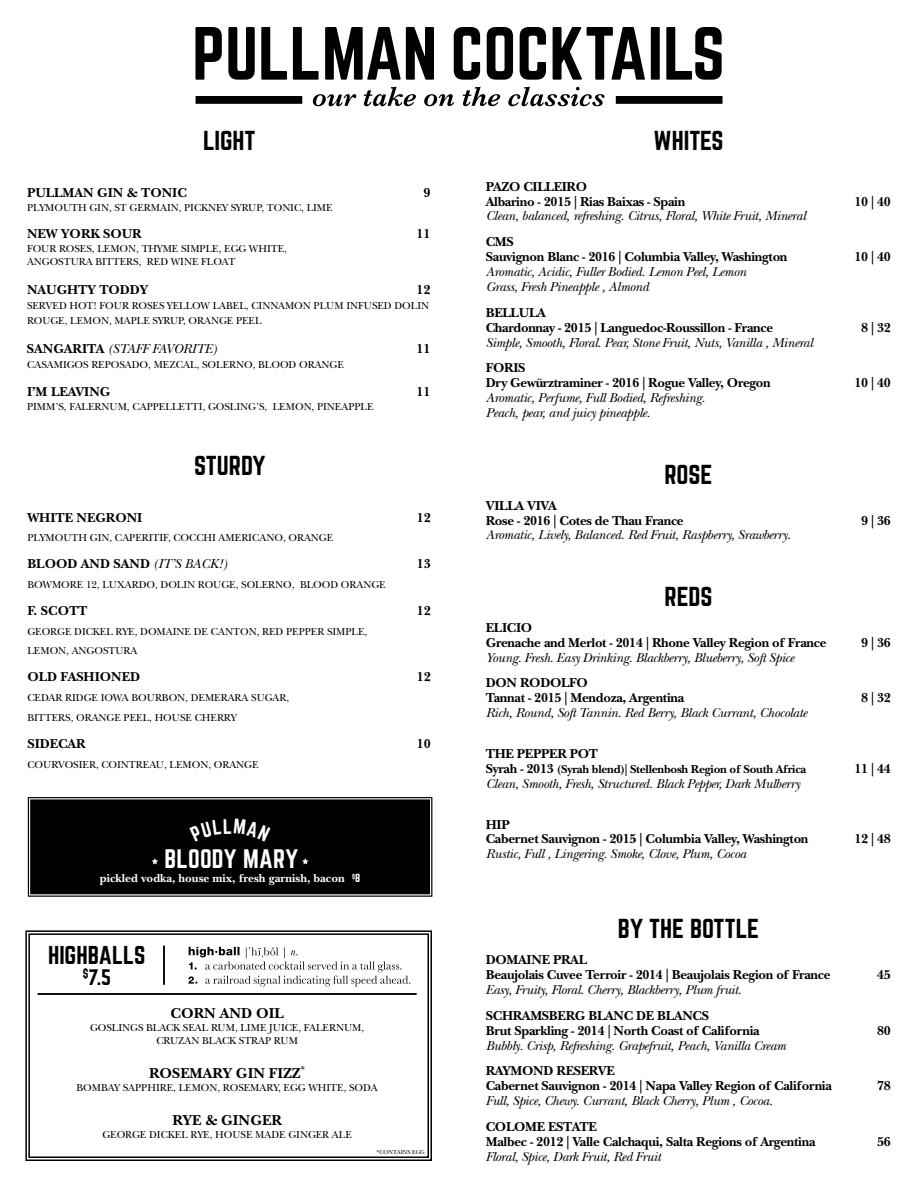
<style>
.page{position:relative;width:918px;height:1188px;background:#fff}
.page>*{position:absolute;margin:0;border:0;box-sizing:border-box;transform-origin:0 0}
.t1{font:24px "Norwester";color:#000}
.t2{font:23.4px "Norwester";letter-spacing:.01em;color:#fff}
.t3{font:22.65px "Norwester";color:#000}
.t4{font:19.65px "Norwester";color:#000}
.t5{font:700 15px "New Baskerville Std";color:#000}
.t6{font:700 13.5px/15px "New Baskerville Std";letter-spacing:-.02em;color:#000}
.t7{font:italic 13.5px/15px "New Baskerville Std";letter-spacing:-.02em;color:#000}
.t8{font:700 13.5px "New Baskerville Std";color:#000}
.t9{font:italic 13.5px "New Baskerville Std";color:#000}
.t10{font:700 12px "New Baskerville Std";letter-spacing:-.02em;color:#000}
.t11{font:700 12px "New Baskerville Std";color:#fff}
.t12{font:10.5px/20px "New Baskerville Std";color:#000}
.t13{font:6px "New Baskerville Std";color:#000}
.s1{font-weight:700;font-style:normal}
.s2{font-weight:400;font-style:italic}
.s3{font-family:"Norwester";font-weight:400;font-size:10.35px}
.s4{font-size:13.5px}
</style>
<div class="page">
<svg style="left:313px;top:87px;width:292px;height:19px"></svg>
<svg style="left:195px;top:27px;width:527px;height:53px"></svg>
<div style="left:196px;top:96px;width:106px;height:8px;background:#000"></div>
<div style="left:616px;top:96px;width:107px;height:8px;background:#000"></div>
<svg style="left:25px;top:930px;width:407px;height:231px"></svg>
<svg style="left:28px;top:933px;width:402px;height:226px"></svg>
<hr style="left:38px;top:993px;width:379px;height:2px;background:#000">
<svg style="left:188px;top:947px;width:222px;height:39px"></svg>
<hr style="left:163px;top:946px;width:2px;height:39px;background:#000">
<svg style="left:27px;top:797px;width:406px;height:100px;background:#090909"></svg>
<h1 class="t1" style="left:203px;top:129px;width:54px">LIGHT</h1>
<p class="t8" style="left:27px;top:185px;width:161px">PULLMAN GIN &amp; TONIC</p>
<p class="t6" style="left:423px;top:186px;width:9px">9</p>
<p class="t12" style="left:27px;top:198px;width:307px">PLYMOUTH GIN, ST GERMAIN, PICKNEY SYRUP, TONIC, LIME</p>
<p class="t8" style="left:27px;top:226px;width:116px">NEW YORK SOUR</p>
<p class="t6" style="left:416px;top:226px;width:16px">11</p>
<p class="t12" style="left:27px;top:242px;width:262px;line-height:13.5px">FOUR ROSES, LEMON, THYME SIMPLE, EGG WHITE,<br>ANGOSTURA BITTERS, RED WINE FLOAT</p>
<p class="t8" style="left:27px;top:282px;width:123px">NAUGHTY TODDY</p>
<p class="t6" style="left:416px;top:282px;width:16px">12</p>
<p class="t12" style="left:27px;top:298px;width:404px;line-height:15px">SERVED HOT! FOUR ROSES YELLOW LABEL, CINNAMON PLUM INFUSED DOLIN<br>ROUGE, LEMON, MAPLE SYRUP, ORANGE PEEL</p>
<p class="t9" style="left:27px;top:340px;width:191px"><span class="s1">SANGARITA</span> (STAFF FAVORITE)</p>
<p class="t6" style="left:416px;top:341px;width:16px">11</p>
<p class="t12" style="left:27px;top:354px;width:318px">CASAMIGOS REPOSADO, MEZCAL, SOLERNO, BLOOD ORANGE</p>
<p class="t8" style="left:27px;top:384px;width:85px">I’M LEAVING</p>
<p class="t6" style="left:416px;top:384px;width:16px">11</p>
<p class="t12" style="left:27px;top:397px;width:348px">PIMM’S, FALERNUM, CAPPELLETTI, GOSLING’S, LEMON, PINEAPPLE</p>
<h1 class="t1" style="left:194px;top:454px;width:73px">STURDY</h1>
<p class="t8" style="left:27px;top:509px;width:117px">WHITE NEGRONI</p>
<p class="t6" style="left:417px;top:510px;width:16px">12</p>
<p class="t12" style="left:27px;top:528px;width:307px">PLYMOUTH GIN, CAPERITIF, COCCHI AMERICANO, ORANGE</p>
<p class="t8" style="left:27px;top:556px;width:201px">BLOOD AND SAND <span class="s2">(IT’S BACK!)</span></p>
<p class="t6" style="left:417px;top:556px;width:16px">13</p>
<p class="t12" style="left:27px;top:575px;width:360px">BOWMORE 12, LUXARDO, DOLIN ROUGE, SOLERNO, BLOOD ORANGE</p>
<p class="t6" style="left:27px;top:603px;width:61px">F. SCOTT</p>
<p class="t6" style="left:417px;top:603px;width:16px">12</p>
<p class="t12" style="left:27px;top:621px;width:341px">GEORGE DICKEL RYE, DOMAINE DE CANTON, RED PEPPER SIMPLE,<br>LEMON, ANGOSTURA</p>
<p class="t8" style="left:27px;top:669px;width:114px">OLD FASHIONED</p>
<p class="t6" style="left:417px;top:669px;width:16px">12</p>
<p class="t12" style="left:27px;top:688px;width:263px">CEDAR RIDGE IOWA BOURBON, DEMERARA SUGAR,<br>BITTERS, ORANGE PEEL, HOUSE CHERRY</p>
<p class="t8" style="left:27px;top:735px;width:60px">SIDECAR</p>
<p class="t6" style="left:417px;top:736px;width:16px">10</p>
<p class="t12" style="left:27px;top:754px;width:233px">COURVOSIER, COINTREAU, LEMON, ORANGE</p>
<h2 class="t2" style="left:164px;top:848px;width:135px">BLOODY MARY</h2>
<p class="t11" style="left:100px;top:871px;width:262px">pickled vodka, house mix, fresh garnish, bacon <sup>$</sup><span class="s3">8</span></p>
<h3 class="t3" style="left:48px;top:944px;width:99px">HIGHBALLS</h3>
<h3 class="t4" style="left:83px;top:967px;width:30px"><sup>$</sup>7.5</h3>
<p class="t5" style="left:171px;top:1005px;width:115px">CORN AND OIL</p>
<p class="t12" style="left:90px;top:1021px;width:276px;line-height:12.6px;text-align:center">GOSLINGS BLACK SEAL RUM, LIME JUICE, FALERNUM,<br>CRUZAN BLACK STRAP RUM</p>
<p class="t5" style="left:149px;top:1064px;width:158px">ROSEMARY GIN FIZZ<sup>*</sup></p>
<p class="t12" style="left:77px;top:1077px;width:303px">BOMBAY SAPPHIRE, LEMON, ROSEMARY, EGG WHITE, SODA</p>
<p class="t5" style="left:172px;top:1111px;width:111px">RYE &amp; GINGER</p>
<p class="t12" style="left:102px;top:1124px;width:251px">GEORGE DICKEL RYE, HOUSE MADE GINGER ALE</p>
<p class="t13" style="left:377px;top:1148px;width:50px">*CONTAINS EGG</p>
<h1 class="t1" style="left:654px;top:129px;width:71px">WHITES</h1>
<p class="t6" style="left:486px;top:179px;width:201px">PAZO CILLEIRO<br>Albarino - 2015 | Rias Baixas - Spain</p>
<p class="t7" style="left:486px;top:209px;width:322px">Clean, balanced, refreshing. Citrus, Floral, White Fruit, Mineral</p>
<p class="t6" style="left:486px;top:234px;width:303px">CMS<br>Sauvignon Blanc - 2016 | Columbia Valley, Washington</p>
<p class="t7" style="left:486px;top:264px;width:262px">Aromatic, Acidic, Fuller Bodied. Lemon Peel, Lemon<br>Grass, Fresh Pineapple , Almond</p>
<p class="t6" style="left:486px;top:305px;width:289px">BELLULA<br>Chardonnay - 2015 | Languedoc-Roussillon - France</p>
<p class="t7" style="left:486px;top:335px;width:329px">Simple, Smooth, Floral. Pear, Stone Fruit, Nuts, Vanilla , Mineral</p>
<p class="t6" style="left:486px;top:361px;width:287px">FORIS<br>Dry Gewürztraminer - 2016 | Rogue Valley, Oregon</p>
<p class="t7" style="left:486px;top:391px;width:221px">Aromatic, Perfume, Full Bodied, Refreshing.<br>Peach, pear, and juicy pineapple.</p>
<h1 class="t1" style="left:665px;top:463px;width:49px">ROSE</h1>
<p class="t6" style="left:486px;top:498px;width:199px">VILLA VIVA<br>Rose - 2016 | Cotes de Thau France</p>
<p class="t7" style="left:486px;top:528px;width:307px">Aromatic, Lively, Balanced. Red Fruit, Raspberry, Srawberry.</p>
<h1 class="t1" style="left:665px;top:585px;width:49px">REDS</h1>
<p class="t6" style="left:486px;top:620px;width:342px">ELICIO<br>Grenache and Merlot - 2014 | Rhone Valley Region of France</p>
<p class="t7" style="left:486px;top:650px;width:310px">Young. Fresh. Easy Drinking. Blackberry, Blueberry, Soft Spice</p>
<p class="t6" style="left:486px;top:676px;width:200px">DON RODOLFO<br>Tannat - 2015 | Mendoza, Argentina</p>
<p class="t6" style="left:854px;top:194px;width:38px">10 | 40</p>
<p class="t6" style="left:854px;top:249px;width:38px">10 | 40</p>
<p class="t6" style="left:861px;top:320px;width:31px">8 | 32</p>
<p class="t6" style="left:854px;top:376px;width:38px">10 | 40</p>
<p class="t6" style="left:861px;top:513px;width:31px">9 | 36</p>
<p class="t6" style="left:861px;top:635px;width:31px">9 | 36</p>
<p class="t6" style="left:861px;top:690px;width:31px">8 | 32</p>
<p class="t7" style="left:486px;top:705px;width:323px">Rich, Round, Soft Tannin. Red Berry, Black Currant, Chocolate</p>
<p class="t6" style="left:486px;top:746px;width:114px">THE PEPPER POT</p>
<p class="t10" style="left:486px;top:762px;width:322px"><span class="s4">Syrah - 2013</span> (Syrah blend)| Stellenbosh Region of South Africa</p>
<p class="t6" style="left:854px;top:761px;width:38px">11 | 44</p>
<p class="t7" style="left:486px;top:776px;width:316px">Clean, Smooth, Fresh, Structured. Black Pepper, Dark Mulberry</p>
<p class="t6" style="left:486px;top:817px;width:324px">HIP<br>Cabernet Sauvignon - 2015 | Columbia Valley, Washington</p>
<p class="t6" style="left:854px;top:832px;width:38px">12 | 48</p>
<p class="t7" style="left:486px;top:847px;width:262px">Rustic, Full , Lingering. Smoke, Clove, Plum, Cocoa</p>
<h1 class="t1" style="left:618px;top:917px;width:143px">BY THE BOTTLE</h1>
<p class="t6" style="left:486px;top:952px;width:346px">DOMAINE PRAL<br>Beaujolais Cuvee Terroir - 2014 | Beaujolais Region of France</p>
<p class="t7" style="left:486px;top:982px;width:257px">Easy, Fruity, Floral. Cherry, Blackberry, Plum fruit.</p>
<p class="t6" style="left:486px;top:1008px;width:275px">SCHRAMSBERG BLANC DE BLANCS<br>Brut Sparkling - 2014 | North Coast of California</p>
<p class="t7" style="left:486px;top:1038px;width:302px">Bubbly. Crisp, Refreshing. Grapefruit, Peach, Vanilla Cream</p>
<p class="t6" style="left:486px;top:1064px;width:348px">RAYMOND RESERVE<br>Cabernet Sauvignon - 2014 | Napa Valley Region of California</p>
<p class="t7" style="left:486px;top:1094px;width:289px">Full, Spice, Chewy. Currant, Black Cherry, Plum , Cocoa.</p>
<p class="t6" style="left:486px;top:1119px;width:331px">COLOME ESTATE<br>Malbec - 2012 | Valle Calchaqui, Salta Regions of Argentina</p>
<p class="t7" style="left:486px;top:1149px;width:177px">Floral, Spice, Dark Fruit, Red Fruit</p>
<p class="t6" style="left:877px;top:967px;width:15px">45</p>
<p class="t6" style="left:877px;top:1023px;width:15px">80</p>
<p class="t6" style="left:877px;top:1079px;width:15px">78</p>
<p class="t6" style="left:877px;top:1134px;width:15px">56</p>
</div>
